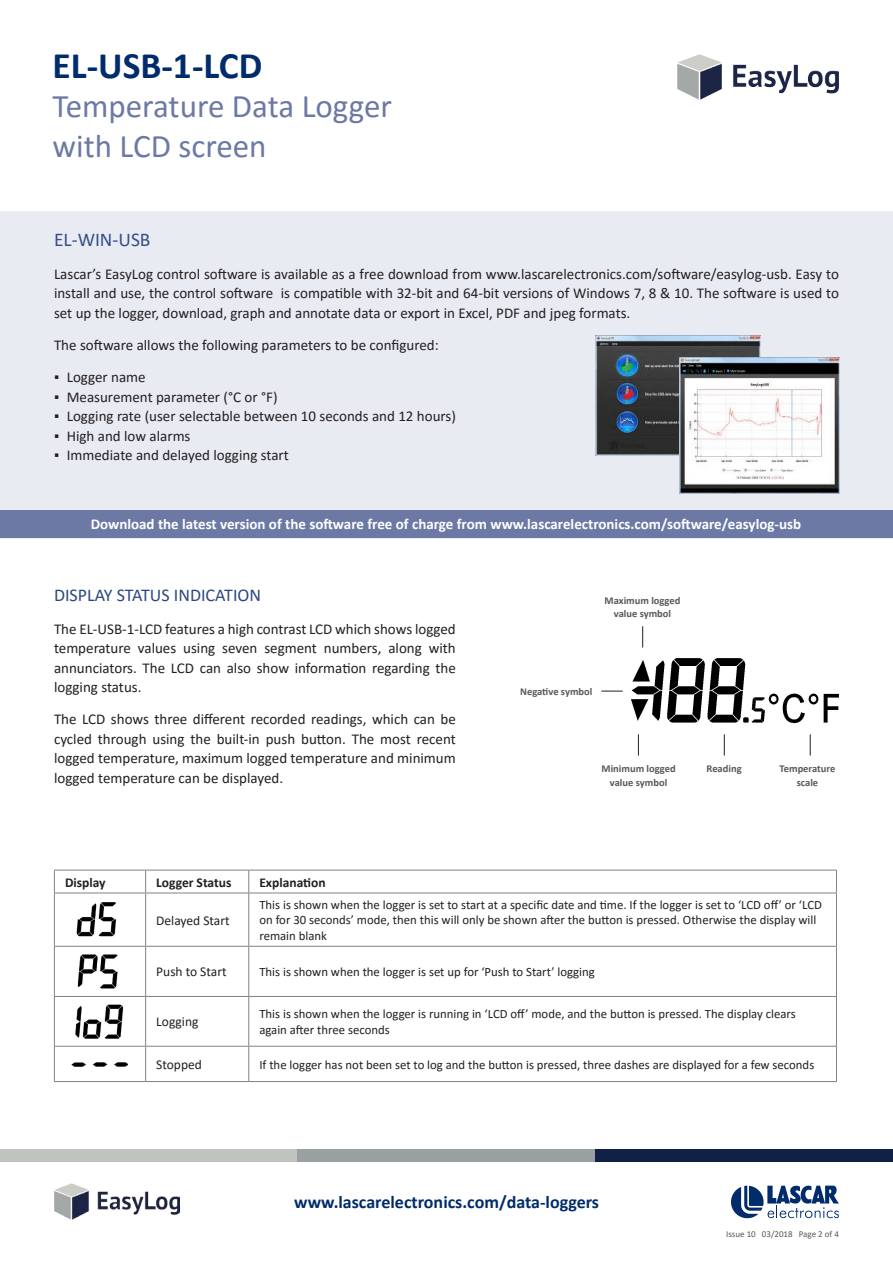
<style>
.page{position:relative;width:893px;height:1263px;background:#fff}
.page>*{position:absolute;margin:0;border:0;box-sizing:border-box;transform-origin:0 0}
.t1{font:700 37.5px "Calibri";color:#002c6b}
.t2{font:33px/39.6px "Calibri";color:#6c79a5}
.t3{font:19.5px "Calibri";color:#384e85}
.t4{font:700 18px "Calibri";color:#002c6b}
.t5{font:18px "Calibri";color:#2c477f}
.t6{font:15px/19.5px "Calibri";color:#231f20;text-align:justify}
.t7{font:700 15px "Calibri";color:#fff}
.t8{font:13.5px "Calibri";color:#231f20}
.t9{font:700 13.5px "Calibri";color:#231f20}
.t10{font:12.75px/15.3px "Calibri";color:#231f20}
.t11{font:700 10.5px/13.5px "Calibri";color:#57585a;text-align:center}
.t12{font:9px "Calibri";color:#57585a}
</style>
<div class="page">
<img style="left:678px;top:54px;width:161px;height:46px">
<div style="left:595px;top:1149px;width:298px;height:13px;background:#112146"></div>
<div style="left:0;top:1149px;width:298px;height:13px;background:#c0c4bf"></div>
<div style="left:298px;top:1149px;width:297px;height:13px;background:#99a0a0"></div>
<img style="left:54px;top:1184px;width:125px;height:35px">
<svg style="left:731px;top:1185px;width:108px;height:33px"></svg>
<div style="left:0;top:212px;width:893px;height:327px;background:#e9ebf3"></div>
<img style="left:596px;top:336px;width:165px;height:120px">
<img style="left:680px;top:357px;width:160px;height:136px">
<div style="left:0;top:510px;width:893px;height:28px;background:#6c79a5"></div>
<hr style="left:54px;top:870px;width:92px;height:1px;background:#808285">
<svg style="left:54px;top:870px;width:1px;height:23px"></svg>
<hr style="left:146px;top:870px;width:103px;height:1px;background:#808285">
<svg style="left:145px;top:870px;width:1px;height:23px"></svg>
<hr style="left:249px;top:870px;width:588px;height:1px;background:#808285">
<svg style="left:248px;top:870px;width:1px;height:23px"></svg>
<svg style="left:836px;top:870px;width:1px;height:23px"></svg>
<hr style="left:54px;top:893px;width:92px;height:1px;background:#808285">
<hr style="left:54px;top:893px;width:1px;height:53px;background:#808285">
<hr style="left:146px;top:893px;width:103px;height:1px;background:#808285">
<hr style="left:145px;top:893px;width:1px;height:53px;background:#808285">
<hr style="left:249px;top:893px;width:588px;height:1px;background:#808285">
<hr style="left:248px;top:893px;width:1px;height:53px;background:#808285">
<hr style="left:836px;top:893px;width:1px;height:53px;background:#808285">
<hr style="left:54px;top:946px;width:92px;height:1px;background:#808285">
<hr style="left:54px;top:947px;width:1px;height:49px;background:#808285">
<hr style="left:146px;top:946px;width:103px;height:1px;background:#808285">
<hr style="left:145px;top:947px;width:1px;height:49px;background:#808285">
<hr style="left:249px;top:946px;width:588px;height:1px;background:#808285">
<hr style="left:248px;top:947px;width:1px;height:49px;background:#808285">
<hr style="left:836px;top:947px;width:1px;height:49px;background:#808285">
<hr style="left:54px;top:996px;width:92px;height:1px;background:#808285">
<hr style="left:54px;top:997px;width:1px;height:49px;background:#808285">
<hr style="left:54px;top:1046px;width:1px;height:35px;background:#808285">
<hr style="left:146px;top:996px;width:103px;height:1px;background:#808285">
<hr style="left:145px;top:997px;width:1px;height:49px;background:#808285">
<hr style="left:249px;top:996px;width:588px;height:1px;background:#808285">
<hr style="left:248px;top:997px;width:1px;height:49px;background:#808285">
<hr style="left:836px;top:997px;width:1px;height:49px;background:#808285">
<hr style="left:145px;top:1046px;width:1px;height:35px;background:#808285">
<hr style="left:248px;top:1046px;width:1px;height:35px;background:#808285">
<hr style="left:836px;top:1046px;width:1px;height:35px;background:#808285">
<hr style="left:54px;top:1046px;width:92px;height:1px;background:#808285">
<hr style="left:54px;top:1081px;width:92px;height:1px;background:#808285">
<hr style="left:146px;top:1046px;width:103px;height:1px;background:#808285">
<hr style="left:249px;top:1046px;width:588px;height:1px;background:#808285">
<hr style="left:146px;top:1081px;width:103px;height:1px;background:#808285">
<hr style="left:249px;top:1081px;width:588px;height:1px;background:#808285">
<img style="left:76px;top:902px;width:40px;height:35px">
<img style="left:77px;top:954px;width:41px;height:35px">
<img style="left:75px;top:1004px;width:49px;height:35px">
<img style="left:72px;top:1062px;width:56px;height:5px">
<img style="left:631px;top:658px;width:208px;height:66px">
<svg style="left:642px;top:626px;width:1px;height:21px"></svg>
<svg style="left:638px;top:734px;width:1px;height:21px"></svg>
<svg style="left:724px;top:734px;width:1px;height:21px"></svg>
<svg style="left:810px;top:734px;width:1px;height:21px"></svg>
<svg style="left:601px;top:691px;width:22px;height:1px"></svg>
<h1 class="t1" style="left:53px;top:39px;width:211px">EL-USB-1-LCD</h1>
<h2 class="t2" style="left:53px;top:86px;width:341px">Temperature Data Logger with LCD screen</h2>
<h3 class="t3" style="left:54px;top:226px;width:98px">EL-WIN-USB</h3>
<p class="t6" style="left:54px;top:263px;width:786px">Lascar’s EasyLog control software is available as a free download from www.lascarelectronics.com/software/easylog-usb. Easy to install and use, the control software is compatible with 32-bit and 64-bit versions of Windows 7, 8 &amp; 10. The software is used to set up the logger, download, graph and annotate data or export in Excel, PDF and jpeg formats.</p>
<p class="t6" style="left:54px;top:335px;width:386px">The software allows the following parameters to be configured:</p>
<p class="t6" style="left:54px;top:367px;width:93px">▪ Logger name</p>
<p class="t6" style="left:54px;top:386px;width:225px">▪ Measurement parameter (°C or °F)</p>
<p class="t6" style="left:54px;top:406px;width:403px">▪ Logging rate (user selectable between 10 seconds and 12 hours)</p>
<p class="t6" style="left:54px;top:425px;width:138px">▪ High and low alarms</p>
<p class="t6" style="left:54px;top:445px;width:236px">▪ Immediate and delayed logging start</p>
<p class="t7" style="left:91px;top:513px;width:712px">Download the latest version of the software free of charge from www.lascarelectronics.com/software/easylog-usb</p>
<p class="t5" style="left:54px;top:583px;width:209px">DISPLAY STATUS INDICATION</p>
<p class="t6" style="left:54px;top:618px;width:403px">The EL-USB-1-LCD features a high contrast LCD which shows logged temperature values using seven segment numbers, along with annunciators. The LCD can also show information regarding the logging status.</p>
<p class="t6" style="left:54px;top:709px;width:403px">The LCD shows three different recorded readings, which can be cycled through using the built-in push button. The most recent logged temperature, maximum logged temperature and minimum logged temperature can be displayed.</p>
<p class="t11" style="left:605px;top:593px;width:77px">Maximum logged value symbol</p>
<p class="t11" style="left:520px;top:684px;width:74px">Negative symbol</p>
<p class="t11" style="left:601px;top:762px;width:76px">Minimum logged value symbol</p>
<p class="t11" style="left:707px;top:762px;width:37px">Reading</p>
<p class="t11" style="left:779px;top:762px;width:57px">Temperature scale</p>
<p class="t9" style="left:65px;top:872px;width:42px">Display</p>
<p class="t9" style="left:156px;top:872px;width:77px">Logger Status</p>
<p class="t9" style="left:259px;top:872px;width:68px">Explanation</p>
<p class="t8" style="left:156px;top:911px;width:75px">Delayed Start</p>
<p class="t10" style="left:259px;top:897px;width:564px">This is shown when the logger is set to start at a specific date and time. If the logger is set to ‘LCD off’ or ‘LCD on for 30 seconds’ mode, then this will only be shown after the button is pressed. Otherwise the display will remain blank</p>
<p class="t8" style="left:156px;top:962px;width:72px">Push to Start</p>
<p class="t10" style="left:259px;top:964px;width:337px">This is shown when the logger is set up for ‘Push to Start’ logging</p>
<p class="t8" style="left:156px;top:1012px;width:44px">Logging</p>
<p class="t10" style="left:259px;top:1006px;width:538px">This is shown when the logger is running in ‘LCD off’ mode, and the button is pressed. The display clears again after three seconds</p>
<p class="t8" style="left:156px;top:1055px;width:47px">Stopped</p>
<p class="t10" style="left:259px;top:1056px;width:556px">If the logger has not been set to log and the button is pressed, three dashes are displayed for a few seconds</p>
<p class="t4" style="left:294px;top:1189px;width:306px">www.lascarelectronics.com/data-loggers</p>
<p class="t12" style="left:726px;top:1227px;width:114px">Issue 10 03/2018 Page 2 of 4</p>
</div>
